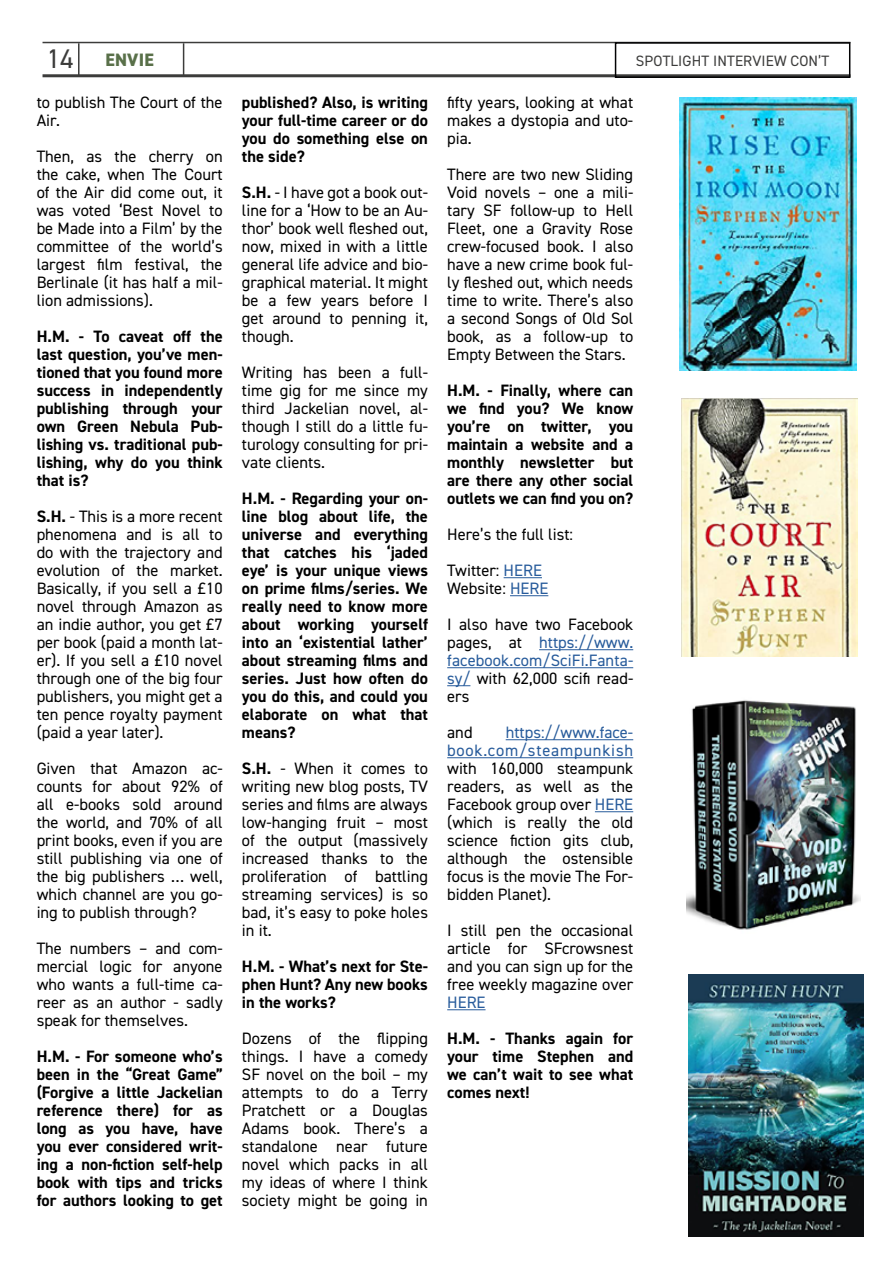
<style>
.page{position:relative;width:893px;height:1263px;background:#fff}
.page>*{position:absolute;margin:0;border:0;box-sizing:border-box;transform-origin:0 0}
.t1{font:800 18px "DIN2014";letter-spacing:.01em;color:#597049}
.t2{font:16.5px/18px "DIN2014";color:#000;text-align:justify}
.t3{font:700 16.5px/18px "DIN2014";color:#000;text-align:justify}
.t4{font:16.5px/18px "DIN2014";color:#275b9b;text-align:justify}
.t5{font:16.5px/18px "DIN2014";letter-spacing:.05em;color:#275b9b;text-align:right}
.t6{font:15px "DIN2014";letter-spacing:.01em;color:#3c3c3b}
.s1{font-weight:400;font-size:27px;color:#3c3c3b}
.s2{font-weight:700}
.s3{color:#275b9b}
.s4{color:#000}
</style>
<div class="page">
<hr style="left:43px;top:42px;width:807px;height:1px;background:#3c3c3b">
<hr style="left:78px;top:43px;width:2px;height:34px;background:#3c3c3b">
<hr style="left:183px;top:43px;width:1px;height:34px;background:#3c3c3b">
<hr style="left:504px;top:577px;width:38px;height:1px;background:#275b9b">
<hr style="left:510px;top:595px;width:38px;height:1px;background:#275b9b">
<hr style="left:539px;top:649px;width:94px;height:1px;background:#275b9b">
<hr style="left:447px;top:667px;width:186px;height:1px;background:#275b9b">
<svg style="left:447px;top:685px;width:23px;height:1px"></svg>
<hr style="left:506px;top:739px;width:127px;height:1px;background:#275b9b">
<hr style="left:447px;top:757px;width:186px;height:1px;background:#275b9b">
<hr style="left:595px;top:811px;width:38px;height:1px;background:#275b9b">
<hr style="left:447px;top:1009px;width:39px;height:1px;background:#275b9b">
<hr style="left:43px;top:74px;width:807px;height:3px;background:#3c3c3b">
<div style="left:615px;top:42px;width:235px;height:36px;border:2px solid #020203"></div>
<img style="left:679px;top:98px;width:178px;height:273px">
<img style="left:681px;top:398px;width:176px;height:259px">
<img style="left:686px;top:700px;width:175px;height:230px">
<img style="left:688px;top:975px;width:175px;height:261px">
<p class="t1" style="left:47px;top:48px;width:108px"><span class="s1">14</span> ENVIE</p>
<p class="t2" style="left:37px;top:93px;width:188px">to publish The Court of the<br>Air.</p>
<p class="t2" style="left:37px;top:147px;width:188px">Then, as the cherry on the cake, when The Court of the Air did come out, it was voted ‘Best Novel to be Made into a Film’ by the committee of the world’s largest film festival, the Berlinale (it has half a mil&shy;lion admissions).</p>
<p class="t3" style="left:37px;top:327px;width:188px">H.M. - To caveat off the last question, you’ve men&shy;tioned that you found more success in independently publishing through your own Green Nebula Pub&shy;lishing vs. traditional pub&shy;lishing, why do you think that is?</p>
<p class="t2" style="left:37px;top:507px;width:188px"><span class="s2">S.H.</span> - This is a more recent phenomena and is all to do with the trajectory and evolution of the market.<br>Basically, if you sell a £10 novel through Amazon as an indie author, you get £7 per book (paid a month lat&shy;er). If you sell a £10 novel through one of the big four publishers, you might get a ten pence royalty payment (paid a year later).</p>
<p class="t2" style="left:37px;top:759px;width:188px">Given that Amazon ac&shy;counts for about 92% of all e-books sold around the world, and 70% of all print books, even if you are still publishing via one of the big publishers … well, which channel are you go&shy;ing to publish through?</p>
<p class="t2" style="left:37px;top:939px;width:188px">The numbers – and com&shy;mercial logic for anyone who wants a full-time ca&shy;reer as an author - sadly speak for themselves.</p>
<p class="t3" style="left:37px;top:1047px;width:188px">H.M. - For someone who’s been in the “Great Game” (Forgive a little Jackelian reference there) for as long as you have, have you ever considered writ&shy;ing a non-fiction self-help book with tips and tricks for authors looking to get</p>
<p class="t3" style="left:242px;top:93px;width:188px">published? Also, is writing your full-time career or do you do something else on the side?</p>
<p class="t2" style="left:242px;top:183px;width:188px"><span class="s2">S.H.</span> - I have got a book out&shy;line for a ‘How to be an Au&shy;thor’ book well fleshed out, now, mixed in with a little general life advice and bio&shy;graphical material. It might be a few years before I get around to penning it, though.</p>
<p class="t2" style="left:242px;top:363px;width:188px">Writing has been a full&shy;time gig for me since my third Jackelian novel, al&shy;though I still do a little fu&shy;turology consulting for pri&shy;vate clients.</p>
<p class="t3" style="left:242px;top:489px;width:188px">H.M. - Regarding your on&shy;line blog about life, the universe and everything that catches his ‘jaded eye’ is your unique views on prime films/series. We really need to know more about working yourself into an ‘existential lather’ about streaming films and series. Just how often do you do this, and could you elaborate on what that means?</p>
<p class="t2" style="left:242px;top:759px;width:188px"><span class="s2">S.H.</span> - When it comes to writing new blog posts, TV series and films are always low-hanging fruit – most of the output (massively increased thanks to the proliferation of battling streaming services) is so bad, it’s easy to poke holes in it.</p>
<p class="t3" style="left:242px;top:957px;width:188px">H.M. - What’s next for Ste&shy;phen Hunt? Any new books in the works?</p>
<p class="t2" style="left:242px;top:1029px;width:188px">Dozens of the flipping things. I have a comedy SF novel on the boil – my attempts to do a Terry Pratchett or a Douglas Adams book. There’s a standalone near future novel which packs in all my ideas of where I think society might be going in</p>
<p class="t6" style="left:636px;top:51px;width:195px">SPOTLIGHT INTERVIEW CON’T</p>
<p class="t2" style="left:447px;top:93px;width:188px">fifty years, looking at what makes a dystopia and uto&shy;pia.</p>
<p class="t2" style="left:447px;top:165px;width:188px">There are two new Sliding Void novels – one a mili&shy;tary SF follow-up to Hell Fleet, one a Gravity Rose crew-focused book. I also have a new crime book ful&shy;ly fleshed out, which needs time to write. There’s also a second Songs of Old Sol book, as a follow-up to Empty Between the Stars.</p>
<p class="t3" style="left:447px;top:381px;width:188px">H.M. - Finally, where can we find you? We know you’re on twitter, you maintain a website and a monthly newsletter but are there any other social outlets we can find you on?</p>
<p class="t2" style="left:447px;top:516px;width:127px;line-height:36px">Here’s the full list:<br>Twitter: <span class="s3">HERE</span></p>
<p class="t2" style="left:447px;top:570px;width:188px;line-height:36px">Website: <span class="s3">HERE<br></span>I also have two Facebook</p>
<p class="t4" style="left:447px;top:633px;width:188px"><span class="s4">pages, at</span> https://www. facebook.com/SciFi.Fanta&shy;sy/ <span class="s4">with 62,000 scifi read&shy;ers</span></p>
<p class="t2" style="left:447px;top:723px;width:27px">and</p>
<p class="t5" style="left:447px;top:723px;width:188px">https://www.face&shy;book.com/steampunkish</p>
<p class="t2" style="left:447px;top:759px;width:188px">with 160,000 steampunk readers, as well as the Facebook group over <span class="s3">HERE </span>(which is really the old science fiction gits club, although the ostensible focus is the movie The For&shy;bidden Planet).</p>
<p class="t2" style="left:447px;top:921px;width:188px">I still pen the occasional article for SFcrowsnest and you can sign up for the free weekly magazine over</p>
<p class="t4" style="left:447px;top:993px;width:40px">HERE</p>
<p class="t3" style="left:447px;top:1029px;width:188px">H.M. - Thanks again for your time Stephen and we can’t wait to see what comes next!</p>
</div>
